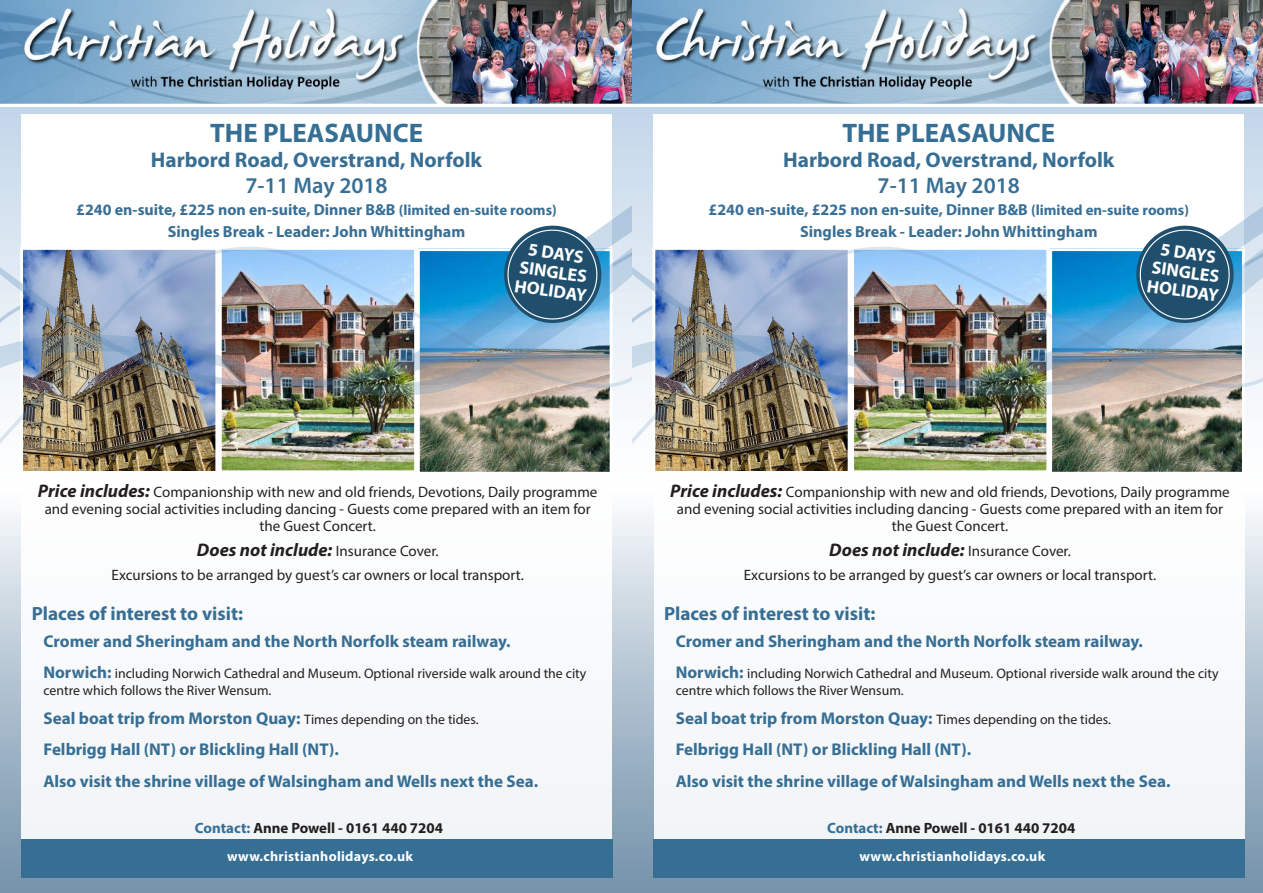
<style>
.page{position:relative;width:1263px;height:893px;background:#fff}
.page>*{position:absolute;margin:0;border:0;box-sizing:border-box;transform-origin:0 0}
.t1{font:700 26.85px "Myriad Pro";color:#376e94}
.t2{font:600 22.5px "Myriad Pro";color:#396f95}
.t3{font:700 21.3px "Myriad Pro";color:#376e94}
.t4{font:700 19.2px "Myriad Pro";color:#376e94}
.t5{font:italic 700 18.3px "Myriad Pro";color:#231f20}
.t6{font:700 18px/18.9px "Myriad Pro";color:#fff;text-align:center}
.t7{font:700 16.95px/31.3px "Myriad Pro";color:#376e94}
.t8{font:700 16.05px "Myriad Pro";color:#396f95}
.t9{font:700 15.9px "Myriad Pro";color:#396f95}
.t10{font:15px/17px "Myriad Pro";color:#231f20;text-align:center}
.t11{font:700 14.85px "Myriad Pro";color:#231f20}
.t12{font:700 13.95px "Myriad Pro";letter-spacing:.02em;color:#fff}
.t13{font:13.8px/17px "Myriad Pro";color:#231f20}
.s1{font-size:14.85px}
.s2{font-weight:700;font-style:italic;font-size:18.3px}
.s3{font-weight:400;font-style:normal;font-size:15px}
.s4{font-weight:700;font-size:16.95px;color:#376e94}
.s5{font-weight:400;font-size:13.8px;color:#231f20}
.s6{color:#376e94}
</style>
<div class="page">
<svg style="left:0;top:107px;width:631px;height:786px;background:#aec1d1"></svg>
<img style="left:0;top:0;width:632px;height:104px">
<div style="left:22px;top:357px;width:590px;height:484px;background:#f8f9fb"></div>
<div style="left:21px;top:115px;width:591px;height:257px;background:#fff"></div>
<div style="left:21px;top:839px;width:591px;height:39px;background:#376e94"></div>
<img style="left:421px;top:445px;width:188px;height:26px">
<div style="left:417px;top:248px;width:196px;height:227px;border:3px solid #fff"></div>
<img style="left:24px;top:445px;width:190px;height:25px">
<div style="left:20px;top:247px;width:198px;height:227px;border:3px solid #fff"></div>
<img style="left:223px;top:445px;width:190px;height:24px">
<div style="left:219px;top:247px;width:198px;height:226px;border:3px solid #fff"></div>
<img style="left:0;top:396px;width:631px;height:49px">
<svg style="left:0;top:204px;width:631px;height:38px"></svg>
<img style="left:0;top:242px;width:631px;height:154px">
<svg style="left:501px;top:222px;width:104px;height:104px;background:#4d7b98"></svg>
<img style="left:632px;top:0;width:631px;height:893px">
<hr style="left:632px;top:104px;width:631px;height:3px;background:#fff">
<div style="left:654px;top:357px;width:590px;height:484px;background:#f8f9fb"></div>
<div style="left:653px;top:115px;width:591px;height:257px;background:#fff"></div>
<div style="left:653px;top:839px;width:591px;height:39px;background:#376e94"></div>
<img style="left:1053px;top:445px;width:188px;height:26px">
<div style="left:1049px;top:248px;width:196px;height:227px;border:3px solid #fff"></div>
<img style="left:656px;top:445px;width:190px;height:25px">
<div style="left:652px;top:247px;width:198px;height:227px;border:3px solid #fff"></div>
<img style="left:855px;top:445px;width:190px;height:24px">
<div style="left:851px;top:247px;width:198px;height:226px;border:3px solid #fff"></div>
<img style="left:632px;top:396px;width:631px;height:49px">
<svg style="left:632px;top:204px;width:631px;height:38px"></svg>
<img style="left:632px;top:242px;width:631px;height:154px">
<svg style="left:1133px;top:222px;width:104px;height:104px;background:#4d7b98"></svg>
<h1 class="t1" style="left:210px;top:115px;width:214px">THE PLEASAUNCE</h1>
<h3 class="t3" style="left:151px;top:146px;width:333px">Harbord Road, Overstrand, Norfolk</h3>
<h2 class="t2" style="left:245px;top:171px;width:144px">7-11 May 2018</h2>
<p class="t9" style="left:76px;top:199px;width:482px">£240 en-suite, £225 non en-suite, Dinner B&amp;B <span class="s1">(limited en-suite rooms)</span></p>
<p class="t8" style="left:168px;top:221px;width:299px">Singles Break - Leader: John Whittingham</p>
<p class="t6" style="left:521px;top:238px;width:74px;rotate:8deg">5 DAYS<br>SINGLES<br>HOLIDAY</p>
<h1 class="t1" style="left:842px;top:115px;width:214px">THE PLEASAUNCE</h1>
<h3 class="t3" style="left:783px;top:146px;width:333px">Harbord Road, Overstrand, Norfolk</h3>
<h2 class="t2" style="left:878px;top:171px;width:144px">7-11 May 2018</h2>
<p class="t9" style="left:709px;top:199px;width:482px">£240 en-suite, £225 non en-suite, Dinner B&amp;B <span class="s1">(limited en-suite rooms)</span></p>
<p class="t8" style="left:800px;top:221px;width:299px">Singles Break - Leader: John Whittingham</p>
<p class="t6" style="left:1153px;top:238px;width:74px;rotate:8deg">5 DAYS<br>SINGLES<br>HOLIDAY</p>
<p class="t10" style="left:38px;top:483px;width:561px"><span class="s2">Price includes:</span> Companionship with new and old friends, Devotions, Daily programme and evening social activities including dancing - Guests come prepared with an item for the Guest Concert.</p>
<p class="t5" style="left:197px;top:537px;width:243px">Does not include: <span class="s3">Insurance Cover.</span></p>
<p class="t10" style="left:112px;top:567px;width:414px">Excursions to be arranged by guest’s car owners or local transport.</p>
<p class="t4" style="left:32px;top:601px;width:213px">Places of interest to visit:</p>
<p class="t7" style="left:43px;top:625px;width:469px">Cromer and Sheringham and the North Norfolk steam railway.</p>
<p class="t13" style="left:43px;top:665px;width:544px"><span class="s4">Norwich:</span> including Norwich Cathedral and Museum. Optional riverside walk around the city centre which follows the River Wensum.</p>
<p class="t7" style="left:43px;top:702px;width:496px">Seal boat trip from Morston Quay: <span class="s5">Times depending on the tides.<br></span>Felbrigg Hall (NT) or Blickling Hall (NT).<br>Also visit the shrine village of Walsingham and Wells next the Sea.</p>
<p class="t11" style="left:195px;top:818px;width:250px"><span class="s6">Contact:</span> Anne Powell - 0161 440 7204</p>
<p class="t12" style="left:227px;top:848px;width:187px">www.christianholidays.co.uk</p>
<p class="t10" style="left:670px;top:483px;width:561px"><span class="s2">Price includes:</span> Companionship with new and old friends, Devotions, Daily programme and evening social activities including dancing - Guests come prepared with an item for the Guest Concert.</p>
<p class="t5" style="left:829px;top:537px;width:243px">Does not include: <span class="s3">Insurance Cover.</span></p>
<p class="t10" style="left:744px;top:567px;width:414px">Excursions to be arranged by guest’s car owners or local transport.</p>
<p class="t4" style="left:664px;top:601px;width:213px">Places of interest to visit:</p>
<p class="t7" style="left:676px;top:625px;width:469px">Cromer and Sheringham and the North Norfolk steam railway.</p>
<p class="t13" style="left:676px;top:665px;width:544px"><span class="s4">Norwich:</span> including Norwich Cathedral and Museum. Optional riverside walk around the city centre which follows the River Wensum.</p>
<p class="t7" style="left:676px;top:702px;width:496px">Seal boat trip from Morston Quay: <span class="s5">Times depending on the tides.<br></span>Felbrigg Hall (NT) or Blickling Hall (NT).<br>Also visit the shrine village of Walsingham and Wells next the Sea.</p>
<p class="t11" style="left:827px;top:818px;width:250px"><span class="s6">Contact:</span> Anne Powell - 0161 440 7204</p>
<p class="t12" style="left:859px;top:848px;width:187px">www.christianholidays.co.uk</p>
</div>
